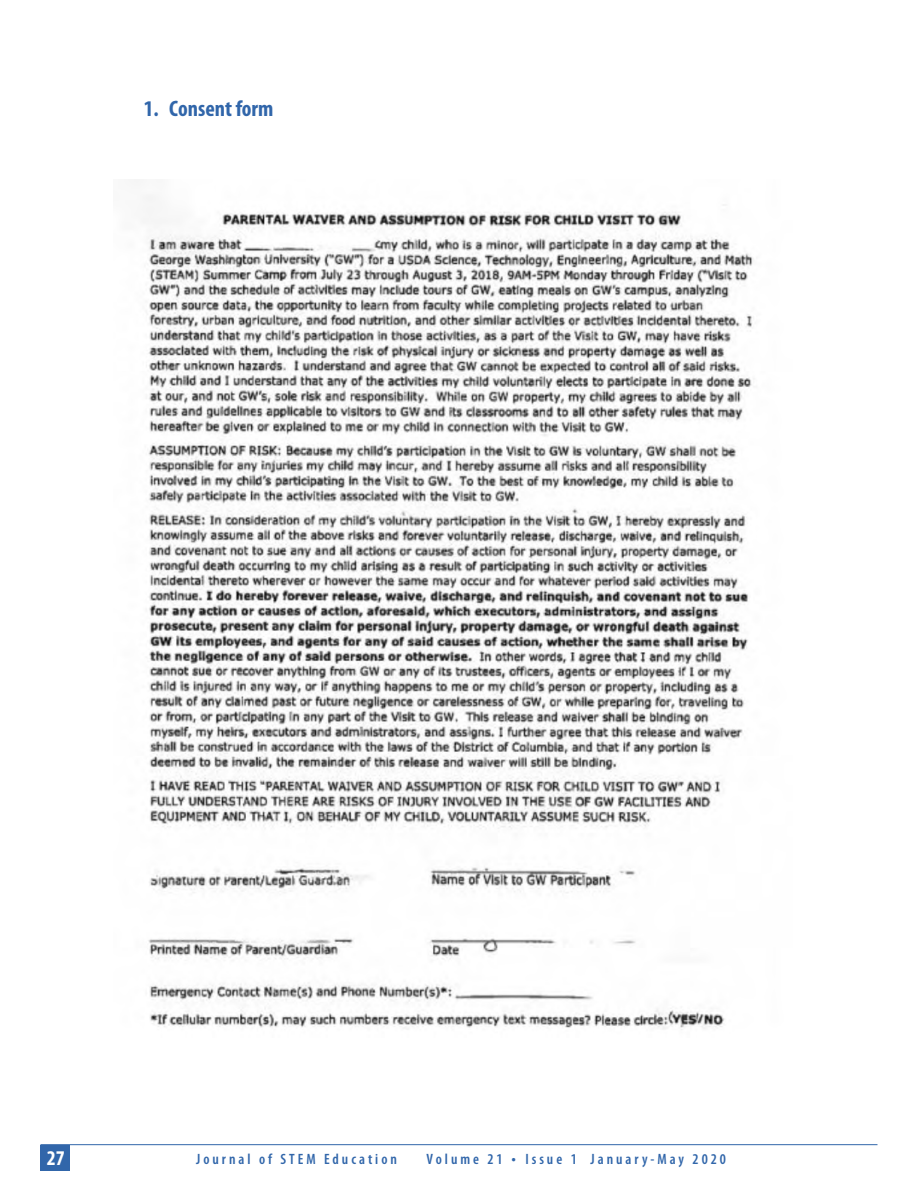
<style>
.page{position:relative;width:918px;height:1188px;background:#fff}
.page>*{position:absolute;margin:0;border:0;box-sizing:border-box;transform-origin:0 0}
.t1{font:700 condensed 22.5px "Myriad Pro";color:#3166aa}
.t2{font:700 condensed 21px "Myriad Pro";color:#fff}
.t3{font:600 condensed 15px "Myriad Pro";letter-spacing:.2em;color:#3166aa}
.s1{font-size:16.5px}
</style>
<div class="page">
<hr style="left:40px;top:1144px;width:838px;height:1px;background:#3166aa">
<div style="left:40px;top:1145px;width:30px;height:26px;background:#3166aa"></div>
<img style="left:146px;top:196px;width:608px;height:834px">
<h1 class="t1" style="left:144px;top:94px;width:131px">1. Consent form</h1>
<h2 class="t2" style="left:47px;top:1145px;width:19px">27</h2>
<p class="t3" style="left:196px;top:1150px;width:202px">Journal of STEM Education</p>
<p class="t3" style="left:427px;top:1150px;width:301px">Volume 21 <span class="s1">•</span> Issue 1 January-May 2020</p>
</div>
